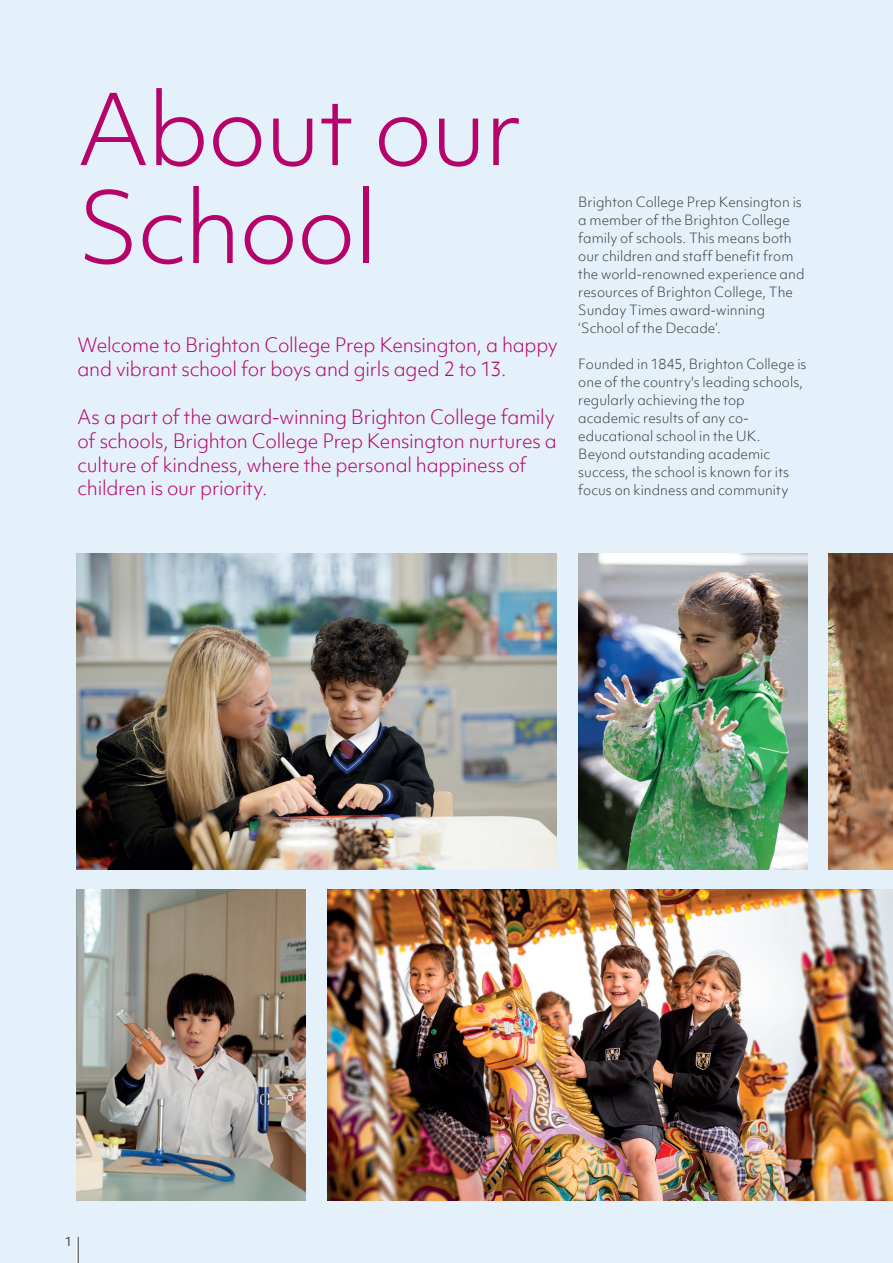
<style>
.page{position:relative;width:893px;height:1263px;background:#e4f1fa}
.page>*{position:absolute;margin:0;border:0;box-sizing:border-box;transform-origin:0 0}
.t1{font:300 95.1px/97.9px "Objektiv Mk 1";letter-spacing:-.025em;color:#b6036c}
.t2{font:300 19.05px/23.9px "Objektiv Mk 1";letter-spacing:-.01em;color:#b6036c;scale:.96 1}
.t3{font:300 13.5px/18px "Objektiv Mk 1";letter-spacing:.005em;color:#3e3e3f;scale:.96 1}
.t4{font:12px "Objektiv Mk 1";color:#3e3e3f}
</style>
<div class="page">
<img style="left:77px;top:889px;width:229px;height:312px">
<img style="left:328px;top:889px;width:565px;height:312px">
<img style="left:579px;top:553px;width:228px;height:316px">
<img style="left:77px;top:553px;width:480px;height:316px">
<img style="left:829px;top:553px;width:64px;height:316px">
<svg style="left:77px;top:1237px;width:2px;height:26px"></svg>
<h1 class="t1" style="left:78px;top:80px;width:446px">About our<br>School</h1>
<h2 class="t2" style="left:78px;top:333px;width:502px">Welcome to Brighton College Prep Kensington, a happy and vibrant school for boys and girls aged 2 to 13.</h2>
<h2 class="t2" style="left:78px;top:405px;width:501px">As a part of the award-winning Brighton College family of schools, Brighton College Prep Kensington nurtures a culture of kindness, where the personal happiness of children is our priority.</h2>
<p class="t3" style="left:578px;top:193px;width:237px">Brighton College Prep Kensington is a member of the Brighton College family of schools. This means both our children and staff benefit from the world-renowned experience and resources of Brighton College, The<br>Sunday Times award-winning ‘School of the Decade’.</p>
<p class="t3" style="left:578px;top:355px;width:239px">Founded in 1845, Brighton College is one of the country's leading schools, regularly achieving the top academic results of any co&shy;educational school in the UK.<br>Beyond outstanding academic success, the school is known for its focus on kindness and community</p>
<p class="t4" style="left:65px;top:1234px;width:9px">1</p>
</div>
